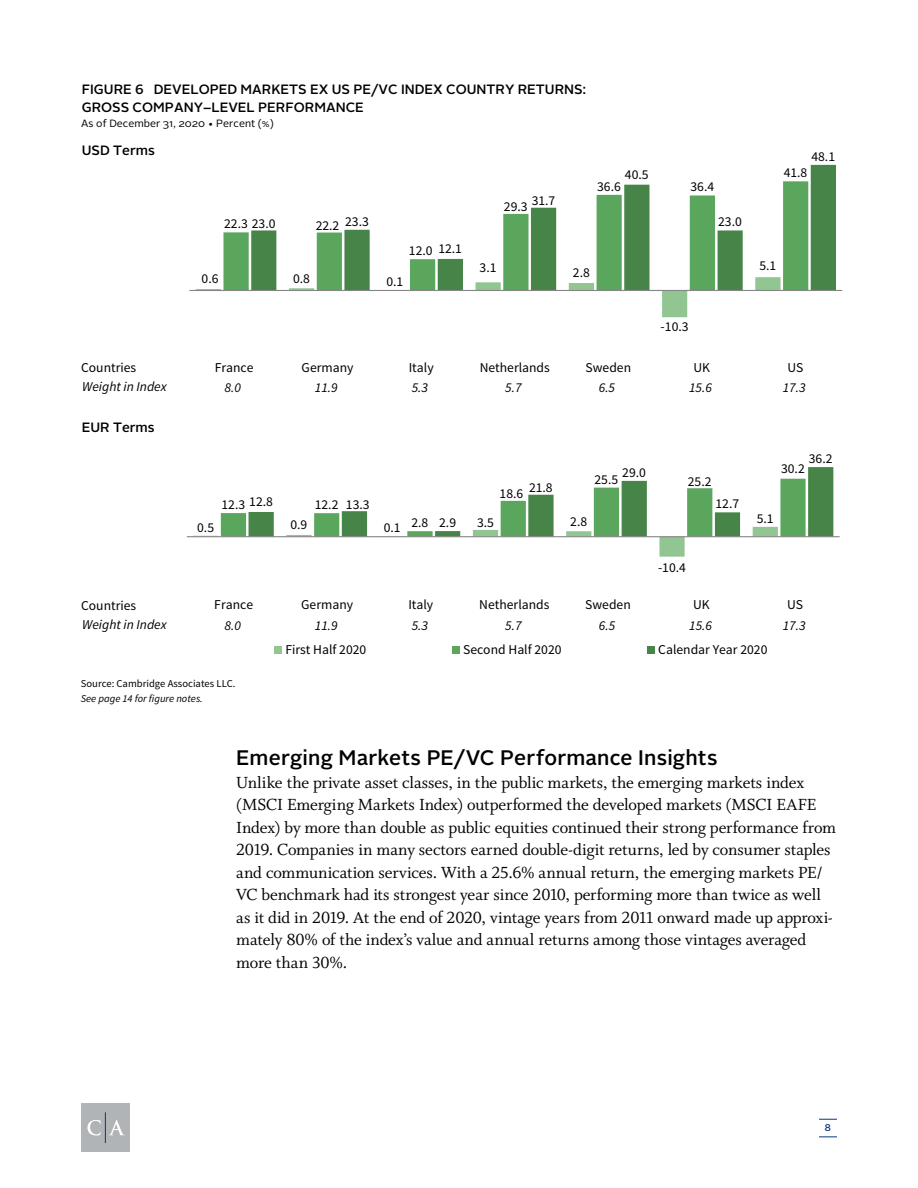
<style>
.page{position:relative;width:918px;height:1188px;background:#fff}
.page>*{position:absolute;margin:0;border:0;box-sizing:border-box;transform-origin:0 0}
.t1{font:500 21px "Alright Sans";letter-spacing:.005em;color:#000}
.t2{font:18px/22.5px "Whitman";letter-spacing:-.01em;color:#000}
.t3{font:13.5px "Source Sans Pro";color:#000}
.t4{font:500 13.5px/17.7px "Alright Sans";color:#000}
.t5{font:italic 13.5px "Source Sans Pro";color:#000}
.t6{font:10.5px "Alright Sans";color:#000}
.t7{font:10.5px "Source Sans Pro";color:#000}
.t8{font:italic 10.5px "Source Sans Pro";color:#000}
.t9{font:500 9.75px "Alright Sans";color:#083981}
</style>
<div class="page">
<svg style="left:196px;top:289px;width:492px;height:28px"></svg>
<svg style="left:223px;top:232px;width:28px;height:58px;background:#6baf6d"></svg>
<svg style="left:251px;top:165px;width:585px;height:125px"></svg>
<hr style="left:189px;top:290px;width:653px;height:1px;background:#868686">
<svg style="left:193px;top:467px;width:640px;height:90px"></svg>
<hr style="left:187px;top:536px;width:653px;height:1px;background:#868686">
<div style="left:274px;top:647px;width:8px;height:7px;background:#91c592"></div>
<div style="left:452px;top:647px;width:8px;height:7px;background:#5aa65c"></div>
<div style="left:647px;top:647px;width:8px;height:7px;background:#478448"></div>
<div style="left:81px;top:1103px;width:49px;height:49px;background:#b1b4b6"></div>
<svg style="left:87px;top:1120px;width:14px;height:16px"></svg>
<svg style="left:109px;top:1120px;width:15px;height:15px"></svg>
<hr style="left:105px;top:1112px;width:1px;height:31px;background:#083981">
<svg style="left:819px;top:1119px;width:18px;height:1px"></svg>
<svg style="left:819px;top:1137px;width:18px;height:1px"></svg>
<p class="t4" style="left:82px;top:81px;width:506px">FIGURE 6 DEVELOPED MARKETS EX US PE/VC INDEX COUNTRY RETURNS:<br>GROSS COMPANY–LEVEL PERFORMANCE</p>
<p class="t6" style="left:81px;top:116px;width:194px">As of December 31, 2020 • Percent (%)</p>
<p class="t4" style="left:82px;top:142px;width:75px">USD Terms</p>
<p class="t3" style="left:345px;top:213px;width:25px">23.3</p>
<p class="t3" style="left:224px;top:215px;width:53px">22.3 23.0</p>
<p class="t3" style="left:316px;top:217px;width:25px">22.2</p>
<p class="t3" style="left:438px;top:240px;width:25px">12.1</p>
<p class="t3" style="left:409px;top:242px;width:25px">12.0</p>
<p class="t3" style="left:202px;top:270px;width:18px">0.6</p>
<p class="t3" style="left:293px;top:270px;width:18px">0.8</p>
<p class="t3" style="left:386px;top:273px;width:18px">0.1</p>
<p class="t3" style="left:532px;top:192px;width:25px">31.7</p>
<p class="t3" style="left:504px;top:198px;width:25px">29.3</p>
<p class="t3" style="left:480px;top:259px;width:18px">3.1</p>
<p class="t3" style="left:573px;top:265px;width:18px">2.8</p>
<p class="t3" style="left:625px;top:166px;width:25px">40.5</p>
<p class="t3" style="left:597px;top:178px;width:25px">36.6</p>
<p class="t3" style="left:690px;top:178px;width:25px">36.4</p>
<p class="t3" style="left:718px;top:213px;width:25px">23.0</p>
<p class="t3" style="left:661px;top:319px;width:29px">-10.3</p>
<p class="t3" style="left:811px;top:148px;width:25px">48.1</p>
<p class="t3" style="left:784px;top:164px;width:25px">41.8</p>
<p class="t3" style="left:759px;top:257px;width:18px">5.1</p>
<p class="t3" style="left:81px;top:359px;width:57px">Countries</p>
<p class="t5" style="left:82px;top:379px;width:86px">Weight in Index</p>
<p class="t4" style="left:82px;top:418px;width:74px">EUR Terms</p>
<p class="t3" style="left:81px;top:597px;width:57px">Countries</p>
<p class="t5" style="left:82px;top:616px;width:86px">Weight in Index</p>
<p class="t3" style="left:215px;top:360px;width:40px">France</p>
<p class="t3" style="left:302px;top:360px;width:53px">Germany</p>
<p class="t3" style="left:409px;top:360px;width:26px">Italy</p>
<p class="t3" style="left:480px;top:360px;width:72px">Netherlands</p>
<p class="t3" style="left:586px;top:360px;width:47px">Sweden</p>
<p class="t3" style="left:694px;top:360px;width:18px">UK</p>
<p class="t3" style="left:787px;top:360px;width:18px">US</p>
<p class="t5" style="left:225px;top:379px;width:18px">8.0</p>
<p class="t5" style="left:315px;top:379px;width:24px">11.9</p>
<p class="t5" style="left:412px;top:379px;width:18px">5.3</p>
<p class="t5" style="left:505px;top:379px;width:18px">5.7</p>
<p class="t5" style="left:599px;top:379px;width:18px">6.5</p>
<p class="t5" style="left:689px;top:379px;width:24px">15.6</p>
<p class="t5" style="left:783px;top:379px;width:24px">17.3</p>
<p class="t3" style="left:249px;top:493px;width:25px">12.8</p>
<p class="t3" style="left:346px;top:496px;width:25px">13.3</p>
<p class="t3" style="left:222px;top:496px;width:25px">12.3</p>
<p class="t3" style="left:315px;top:496px;width:25px">12.2</p>
<p class="t3" style="left:529px;top:479px;width:25px">21.8</p>
<p class="t3" style="left:500px;top:485px;width:25px">18.6</p>
<p class="t3" style="left:622px;top:464px;width:25px">29.0</p>
<p class="t3" style="left:595px;top:471px;width:25px">25.5</p>
<p class="t3" style="left:688px;top:473px;width:25px">25.2</p>
<p class="t3" style="left:716px;top:495px;width:25px">12.7</p>
<p class="t3" style="left:809px;top:450px;width:25px">36.2</p>
<p class="t3" style="left:781px;top:460px;width:25px">30.2</p>
<p class="t3" style="left:197px;top:519px;width:18px">0.5</p>
<p class="t3" style="left:290px;top:516px;width:18px">0.9</p>
<p class="t3" style="left:384px;top:519px;width:18px">0.1</p>
<p class="t3" style="left:411px;top:514px;width:18px">2.8</p>
<p class="t3" style="left:439px;top:514px;width:18px">2.9</p>
<p class="t3" style="left:477px;top:514px;width:18px">3.5</p>
<p class="t3" style="left:570px;top:513px;width:18px">2.8</p>
<p class="t3" style="left:757px;top:510px;width:18px">5.1</p>
<p class="t3" style="left:658px;top:559px;width:29px">-10.4</p>
<p class="t3" style="left:214px;top:596px;width:40px">France</p>
<p class="t3" style="left:301px;top:596px;width:53px">Germany</p>
<p class="t3" style="left:408px;top:596px;width:26px">Italy</p>
<p class="t3" style="left:479px;top:596px;width:72px">Netherlands</p>
<p class="t3" style="left:585px;top:596px;width:47px">Sweden</p>
<p class="t3" style="left:693px;top:596px;width:18px">UK</p>
<p class="t3" style="left:787px;top:596px;width:18px">US</p>
<p class="t5" style="left:225px;top:617px;width:18px">8.0</p>
<p class="t5" style="left:315px;top:617px;width:24px">11.9</p>
<p class="t5" style="left:412px;top:617px;width:18px">5.3</p>
<p class="t5" style="left:505px;top:617px;width:18px">5.7</p>
<p class="t5" style="left:599px;top:617px;width:18px">6.5</p>
<p class="t5" style="left:689px;top:617px;width:24px">15.6</p>
<p class="t5" style="left:783px;top:617px;width:24px">17.3</p>
<p class="t3" style="left:285px;top:641px;width:82px">First Half 2020</p>
<p class="t3" style="left:463px;top:641px;width:100px">Second Half 2020</p>
<p class="t3" style="left:658px;top:641px;width:111px">Calendar Year 2020</p>
<p class="t7" style="left:81px;top:677px;width:156px">Source: Cambridge Associates LLC.</p>
<p class="t8" style="left:81px;top:692px;width:124px">See page 14 for figure notes.</p>
<p class="t1" style="left:236px;top:743px;width:483px">Emerging Markets PE/VC Performance Insights</p>
<p class="t2" style="left:236px;top:771px;width:601px">Unlike the private asset classes, in the public markets, the emerging markets index (MSCI Emerging Markets Index) outperformed the developed markets (MSCI EAFE Index) by more than double as public equities continued their strong performance from 2019. Companies in many sectors earned double-digit returns, led by consumer staples and communication services. With a 25.6% annual return, the emerging markets PE/ VC benchmark had its strongest year since 2010, performing more than twice as well as it did in 2019. At the end of 2020, vintage years from 2011 onward made up approxi&shy;mately 80% of the index’s value and annual returns among those vintages averaged more than 30%.</p>
<p class="t9" style="left:825px;top:1121px;width:8px">8</p>
</div>
